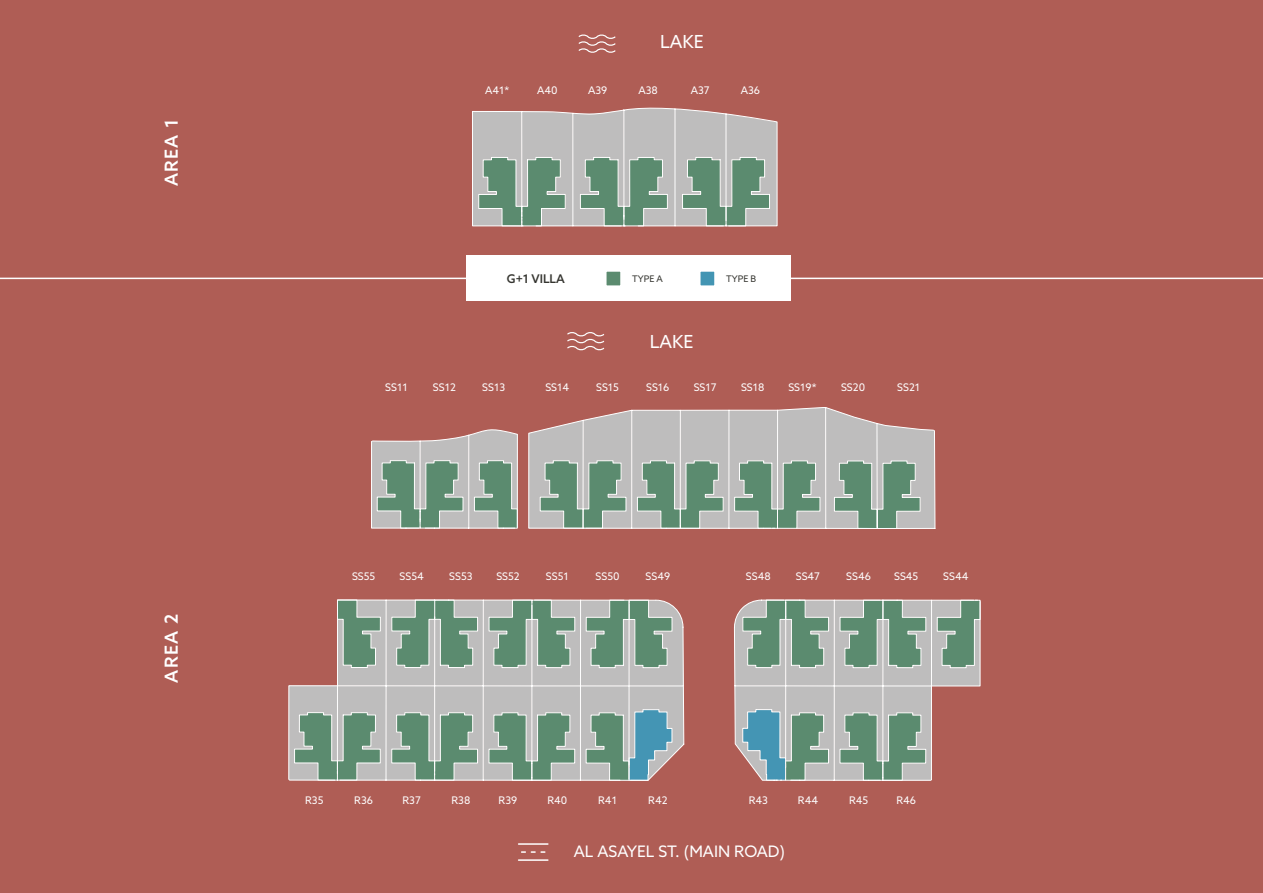
<style>
.page{position:relative;width:1263px;height:893px;background:#af5d55}
.page>*{position:absolute;margin:0;border:0;box-sizing:border-box;transform-origin:0 0}
.t1{font:500 18px "Azo Sans";letter-spacing:.075em;color:#fff}
.t2{font:18px "Azo Sans";color:#fff}
.t3{font:15.9px "Azo Sans";color:#fff}
.t4{font:500 12px "Azo Sans";color:#353530}
.t5{font:10.5px "Azo Sans";color:#fff}
.t6{font:9.15px "Azo Sans";color:#353530}
</style>
<div class="page">
<svg style="left:371px;top:407px;width:564px;height:122px"></svg>
<svg style="left:289px;top:599px;width:395px;height:182px;background:#a1a9a1"></svg>
<svg style="left:419px;top:460px;width:254px;height:208px"></svg>
<svg style="left:734px;top:599px;width:246px;height:182px;background:#9ca49c"></svg>
<svg style="left:472px;top:107px;width:306px;height:120px;background:#a4aea6"></svg>
<hr style="left:0;top:278px;width:1263px;height:1px;background:#fff">
<div style="left:466px;top:255px;width:324px;height:46px;background:#fff"></div>
<div style="left:606px;top:271px;width:15px;height:15px;background:#5b8b6f"></div>
<div style="left:606px;top:271px;width:15px;height:15px;border:1px solid #fff"></div>
<div style="left:700px;top:271px;width:15px;height:15px;background:#4395b3"></div>
<div style="left:700px;top:271px;width:15px;height:15px;border:1px solid #fff"></div>
<hr style="left:519px;top:843px;width:29px;height:2px;background:#fff">
<hr style="left:519px;top:859px;width:29px;height:2px;background:#fff">
<svg style="left:567px;top:332px;width:38px;height:19px"></svg>
<svg style="left:578px;top:34px;width:38px;height:19px"></svg>
<h1 class="t1" style="left:160px;top:186px;width:70px;rotate:-90deg">AREA 1</h1>
<h1 class="t1" style="left:160px;top:682px;width:71px;rotate:-90deg">AREA 2</h1>
<h1 class="t2" style="left:660px;top:30px;width:45px">LAKE</h1>
<p class="t5" style="left:485px;top:83px;width:26px">A41*</p>
<p class="t5" style="left:537px;top:83px;width:22px">A40</p>
<p class="t5" style="left:588px;top:83px;width:21px">A39</p>
<p class="t5" style="left:638px;top:83px;width:21px">A38</p>
<p class="t5" style="left:691px;top:83px;width:21px">A37</p>
<p class="t5" style="left:741px;top:83px;width:21px">A36</p>
<p class="t5" style="left:385px;top:381px;width:24px">SS11</p>
<p class="t5" style="left:433px;top:381px;width:25px">SS12</p>
<p class="t4" style="left:507px;top:271px;width:60px">G+1 VILLA</p>
<p class="t6" style="left:632px;top:273px;width:32px">TYPE A</p>
<p class="t6" style="left:726px;top:273px;width:32px">TYPE B</p>
<h1 class="t2" style="left:650px;top:330px;width:45px">LAKE</h1>
<p class="t5" style="left:482px;top:381px;width:24px">SS13</p>
<p class="t5" style="left:545px;top:381px;width:25px">SS14</p>
<p class="t5" style="left:596px;top:381px;width:24px">SS15</p>
<p class="t5" style="left:646px;top:381px;width:25px">SS16</p>
<p class="t5" style="left:694px;top:381px;width:24px">SS17</p>
<p class="t5" style="left:741px;top:381px;width:25px">SS18</p>
<p class="t5" style="left:788px;top:381px;width:30px">SS19*</p>
<p class="t5" style="left:841px;top:381px;width:26px">SS20</p>
<p class="t5" style="left:897px;top:381px;width:25px">SS21</p>
<p class="t5" style="left:352px;top:570px;width:25px">SS55</p>
<p class="t5" style="left:400px;top:570px;width:26px">SS54</p>
<p class="t5" style="left:449px;top:570px;width:25px">SS53</p>
<p class="t5" style="left:496px;top:570px;width:25px">SS52</p>
<p class="t5" style="left:546px;top:570px;width:24px">SS51</p>
<p class="t5" style="left:596px;top:570px;width:25px">SS50</p>
<p class="t5" style="left:646px;top:570px;width:26px">SS49</p>
<p class="t5" style="left:746px;top:570px;width:26px">SS48</p>
<p class="t5" style="left:796px;top:570px;width:26px">SS47</p>
<p class="t5" style="left:846px;top:570px;width:26px">SS46</p>
<p class="t5" style="left:894px;top:570px;width:26px">SS45</p>
<p class="t5" style="left:943px;top:570px;width:27px">SS44</p>
<p class="t5" style="left:305px;top:793px;width:20px">R35</p>
<p class="t5" style="left:354px;top:793px;width:20px">R36</p>
<p class="t5" style="left:402px;top:793px;width:20px">R37</p>
<p class="t5" style="left:451px;top:793px;width:20px">R38</p>
<p class="t5" style="left:499px;top:793px;width:20px">R39</p>
<p class="t5" style="left:547px;top:793px;width:21px">R40</p>
<p class="t5" style="left:598px;top:793px;width:20px">R41</p>
<p class="t5" style="left:648px;top:793px;width:21px">R42</p>
<p class="t5" style="left:749px;top:793px;width:21px">R43</p>
<p class="t5" style="left:798px;top:793px;width:22px">R44</p>
<h2 class="t3" style="left:574px;top:841px;width:213px">AL ASAYEL ST. (MAIN ROAD)</h2>
<p class="t5" style="left:849px;top:793px;width:21px">R45</p>
<p class="t5" style="left:896px;top:793px;width:21px">R46</p>
</div>
